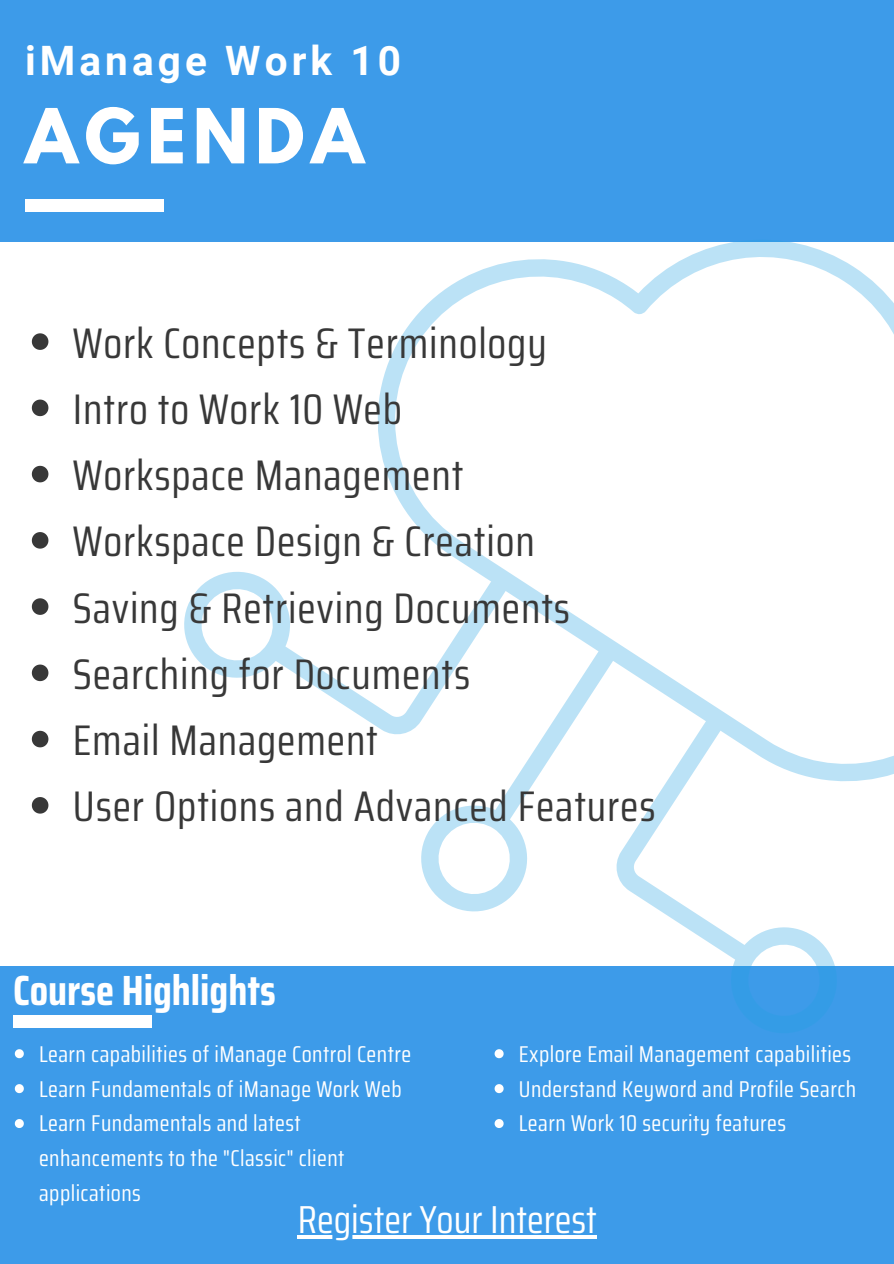
<style>
.page{position:relative;width:894px;height:1264px;background:#fff}
.page>*{position:absolute;margin:0;border:0;box-sizing:border-box;transform-origin:0 0}
.t1{font:700 67.2px "League Spartan";letter-spacing:.1em;color:#fff}
.t2{font:42.9px "Saira Condensed";letter-spacing:.02em;color:#383838}
.t3{font:700 42.3px "Saira Condensed";color:#fff}
.t4{font:700 40.5px "Roboto";letter-spacing:.1em;color:#fff}
.t5{font:39px "Saira Condensed";color:#fff}
.t6{font:22.8px/35px "Saira Condensed";letter-spacing:.02em;color:#fff}
</style>
<div class="page">
<div style="left:0;top:0;width:893px;height:241px;background:#3d9be9"></div>
<div style="left:0;top:965px;width:893px;height:298px;background:#3d9be9"></div>
<div style="left:25px;top:199px;width:139px;height:13px;background:#fff"></div>
<svg style="left:184px;top:571px;width:132px;height:116px"></svg>
<svg style="left:581px;top:889px;width:312px;height:77px"></svg>
<svg style="left:421px;top:843px;width:237px;height:88px"></svg>
<svg style="left:316px;top:241px;width:577px;height:602px"></svg>
<svg style="left:32px;top:333px;width:16px;height:17px"></svg>
<svg style="left:32px;top:399px;width:16px;height:17px"></svg>
<svg style="left:32px;top:466px;width:16px;height:16px"></svg>
<svg style="left:32px;top:532px;width:16px;height:16px"></svg>
<svg style="left:32px;top:598px;width:16px;height:17px"></svg>
<svg style="left:32px;top:664px;width:16px;height:17px"></svg>
<svg style="left:32px;top:730px;width:16px;height:17px"></svg>
<svg style="left:32px;top:797px;width:16px;height:16px"></svg>
<div style="left:13px;top:1015px;width:139px;height:13px;background:#fff"></div>
<svg style="left:15px;top:1049px;width:9px;height:9px"></svg>
<svg style="left:15px;top:1084px;width:9px;height:9px"></svg>
<svg style="left:15px;top:1119px;width:9px;height:8px"></svg>
<svg style="left:494px;top:1049px;width:9px;height:9px"></svg>
<svg style="left:494px;top:1084px;width:9px;height:9px"></svg>
<svg style="left:494px;top:1119px;width:9px;height:8px"></svg>
<svg style="left:298px;top:1235px;width:298px;height:3px"></svg>
<p class="t4" style="left:25px;top:37px;width:377px">iManage Work 10</p>
<p class="t1" style="left:25px;top:103px;width:340px">AGENDA</p>
<p class="t2" style="left:73px;top:309px;width:475px">Work Concepts &amp; Terminology</p>
<p class="t2" style="left:73px;top:375px;width:330px">Intro to Work 10 Web</p>
<p class="t2" style="left:73px;top:441px;width:392px">Workspace Management</p>
<p class="t2" style="left:73px;top:507px;width:463px">Workspace Design &amp; Creation</p>
<p class="t2" style="left:73px;top:574px;width:498px">Saving &amp; Retrieving Documents</p>
<p class="t2" style="left:73px;top:640px;width:399px">Searching for Documents</p>
<p class="t2" style="left:73px;top:706px;width:306px">Email Management</p>
<p class="t2" style="left:73px;top:772px;width:584px">User Options and Advanced Features</p>
<p class="t3" style="left:13px;top:957px;width:264px">Course Highlights</p>
<p class="t6" style="left:39px;top:1036px;width:373px">Learn capabilities of iManage Control Centre</p>
<p class="t6" style="left:39px;top:1071px;width:364px">Learn Fundamentals of iManage Work Web</p>
<p class="t6" style="left:39px;top:1105px;width:307px">Learn Fundamentals and latest enhancements to the "Classic" client applications</p>
<p class="t6" style="left:518px;top:1036px;width:334px">Explore Email Management capabilities</p>
<p class="t6" style="left:518px;top:1071px;width:339px">Understand Keyword and Profile Search</p>
<p class="t6" style="left:518px;top:1105px;width:269px">Learn Work 10 security features</p>
<p class="t5" style="left:298px;top:1188px;width:300px">Register Your Interest</p>
</div>
